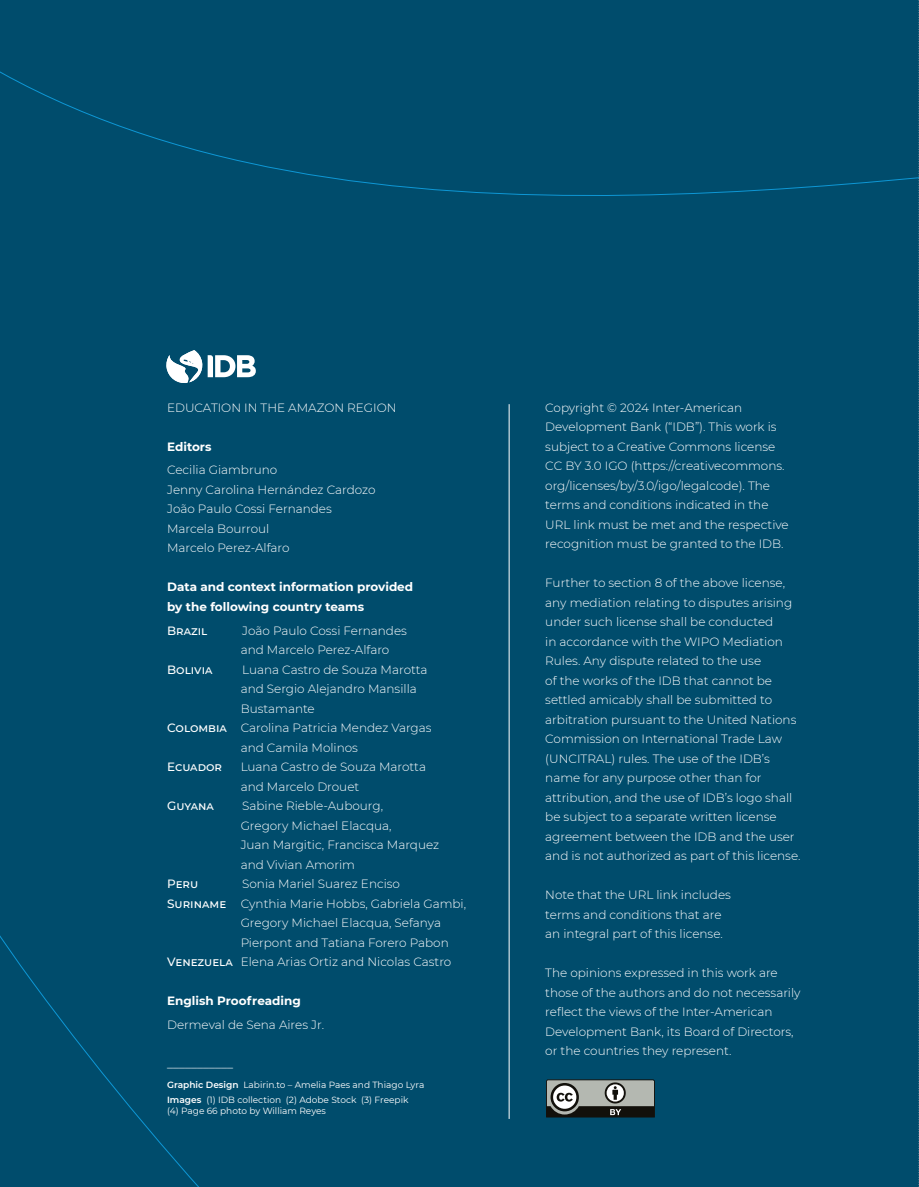
<style>
.page{position:relative;width:919px;height:1187px;background:#fff}
.page>*{position:absolute;margin:0;border:0;box-sizing:border-box;transform-origin:0 0}
.t1{font:300 12px/19.5px "Montserrat";color:#fff}
.t2{font:700 12px/19.5px "Montserrat";color:#fff}
.t3{font:500 12px "Montserrat";color:#fff}
.t4{font:9px/15px "Montserrat";color:#fff}
.s1{font-weight:500}
.s2{font-weight:600}
</style>
<div class="page">
<div style="left:0;top:0;width:918px;height:1186px;background:#004c6c"></div>
<hr style="left:509px;top:404px;width:1px;height:714px;background:#fff">
<svg style="left:546px;top:1079px;width:109px;height:39px;background:#7b7e7a"></svg>
<svg style="left:918px;top:0;width:1px;height:1187px"></svg>
<p class="t1" style="left:167px;top:397px;width:231px">EDUCATION IN THE AMAZON REGION</p>
<p class="t2" style="left:167px;top:436px;width:46px">Editors</p>
<p class="t1" style="left:167px;top:460px;width:210px">Cecilia Giambruno<br>Jenny Carolina Hernández Cardozo<br>João Paulo Cossi Fernandes<br>Marcela Bourroul<br>Marcelo Perez-Alfaro</p>
<p class="t2" style="left:167px;top:576px;width:247px">Data and context information provided by the following country teams</p>
<p class="t3" style="left:167px;top:622px;width:39px">Brazil</p>
<p class="t1" style="left:241px;top:620px;width:168px">João Paulo Cossi Fernandes and Marcelo Perez-Alfaro</p>
<p class="t3" style="left:167px;top:661px;width:47px">Bolivia</p>
<p class="t1" style="left:242px;top:659px;width:187px">Luana Castro de Souza Marotta</p>
<p class="t1" style="left:241px;top:678px;width:178px">and Sergio Alejandro Mansilla</p>
<p class="t1" style="left:241px;top:698px;width:76px">Bustamante</p>
<p class="t1" style="left:167px;top:717px;width:266px"><span class="s1">Colombia</span> Carolina Patricia Mendez Vargas</p>
<p class="t1" style="left:241px;top:737px;width:119px">and Camila Molinos</p>
<p class="t3" style="left:167px;top:758px;width:57px">Ecuador</p>
<p class="t1" style="left:241px;top:756px;width:187px">Luana Castro de Souza Marotta and Marcelo Drouet</p>
<p class="t3" style="left:167px;top:797px;width:48px">Guyana</p>
<p class="t1" style="left:241px;top:795px;width:200px">Sabine Rieble-Aubourg,<br>Gregory Michael Elacqua,<br>Juan Margitic, Francisca Marquez and Vivian Amorim</p>
<p class="t3" style="left:167px;top:875px;width:33px">Peru</p>
<p class="t1" style="left:242px;top:873px;width:159px">Sonia Mariel Suarez Enciso</p>
<p class="t1" style="left:167px;top:893px;width:300px"><span class="s1">Suriname</span> Cynthia Marie Hobbs, Gabriela Gambi,</p>
<p class="t1" style="left:241px;top:912px;width:202px">Gregory Michael Elacqua, Sefanya</p>
<p class="t1" style="left:241px;top:932px;width:209px">Pierpont and Tatiana Forero Pabon</p>
<p class="t1" style="left:167px;top:951px;width:286px"><span class="s1">Venezuela</span> Elena Arias Ortiz and Nicolas Castro</p>
<p class="t2" style="left:167px;top:990px;width:135px">English Proofreading</p>
<p class="t1" style="left:167px;top:1014px;width:158px">Dermeval de Sena Aires Jr.</p>
<p class="t1" style="left:167px;top:1053px;width:67px">___________</p>
<p class="t4" style="left:167px;top:1076px;width:259px"><span class="s2">Graphic Design</span> Labirin.to – Amelia Paes and Thiago Lyra<br><span class="s2">Images</span> (1) IDB collection (2) Adobe Stock (3) Freepik</p>
<p class="t4" style="left:167px;top:1102px;width:160px">(4) Page 66 photo by William Reyes</p>
<p class="t1" style="left:545px;top:397px;width:245px">Copyright © 2024 Inter-American Development Bank (“IDB”). This work is subject to a Creative Commons license CC BY 3.0 IGO (https://creativecommons. org/licenses/by/3.0/igo/legalcode). The terms and conditions indicated in the URL link must be met and the respective recognition must be granted to the IDB.</p>
<p class="t1" style="left:545px;top:572px;width:257px">Further to section 8 of the above license, any mediation relating to disputes arising under such license shall be conducted<br>in accordance with the WIPO Mediation Rules. Any dispute related to the use<br>of the works of the IDB that cannot be settled amicably shall be submitted to arbitration pursuant to the United Nations Commission on International Trade Law (UNCITRAL) rules. The use of the IDB’s name for any purpose other than for attribution, and the use of IDB’s logo shall be subject to a separate written license agreement between the IDB and the user and is not authorized as part of this license.</p>
<p class="t1" style="left:545px;top:884px;width:187px">Note that the URL link includes terms and conditions that are an integral part of this license.</p>
<p class="t1" style="left:545px;top:962px;width:257px">The opinions expressed in this work are those of the authors and do not necessarily reflect the views of the Inter-American Development Bank, its Board of Directors, or the countries they represent.</p>
</div>
